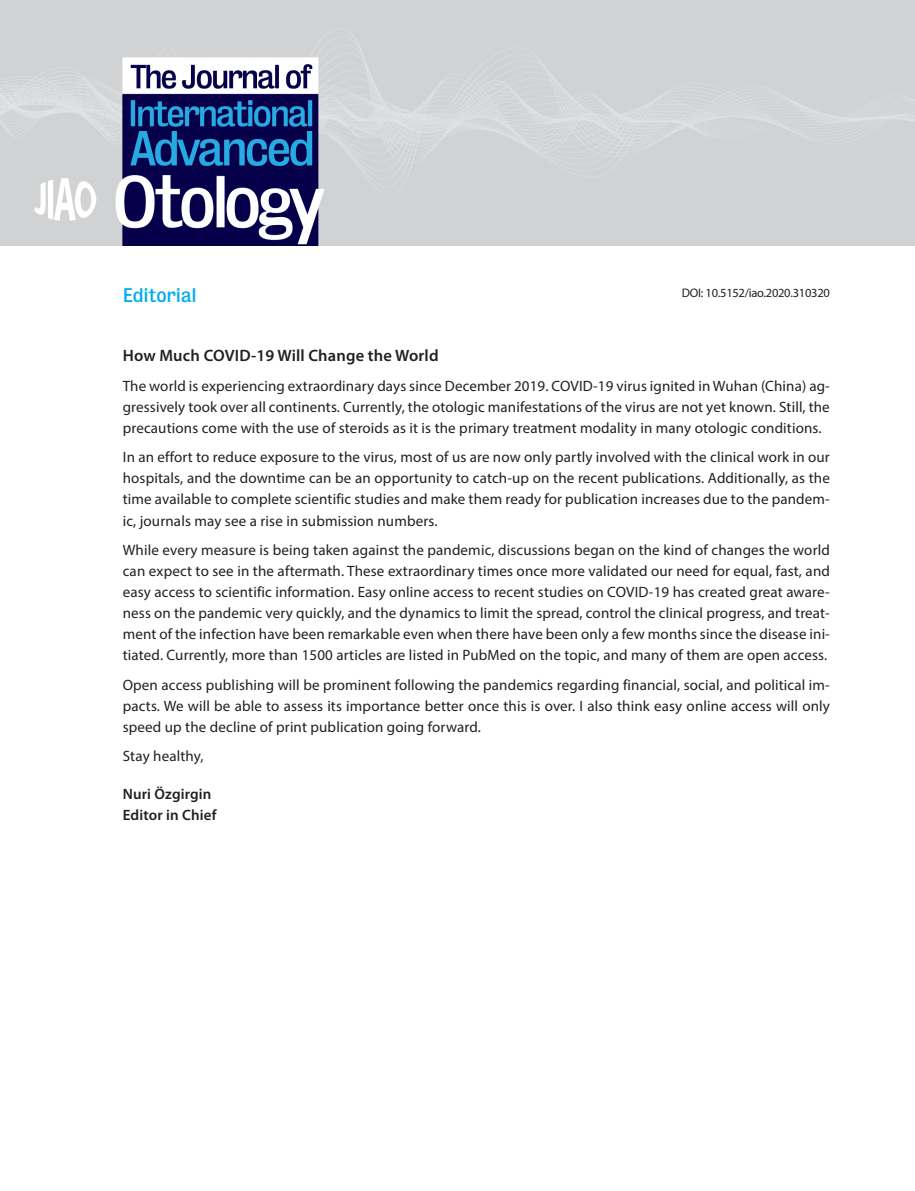
<style>
.page{position:relative;width:915px;height:1191px;background:#fff}
.page>*{position:absolute;margin:0;border:0;box-sizing:border-box;transform-origin:0 0}
.t1{font:18px "Bureau Grot Five Three";letter-spacing:.01em;color:#00aeef}
.t2{font:600 16.5px "Myriad Pro";letter-spacing:.01em;color:#231f20}
.t3{font:15px/21px "Myriad Pro";letter-spacing:.01em;color:#231f20;text-align:justify}
.t4{font:600 15px/21px "Myriad Pro";letter-spacing:.01em;color:#231f20}
.t5{font:12.45px "Myriad Pro";letter-spacing:-.02em;color:#231f20}
</style>
<div class="page">
<img style="left:0;top:0;width:914px;height:245px">
<svg style="left:34px;top:178px;width:62px;height:43px"></svg>
<p class="t1" style="left:123px;top:285px;width:75px">Editorial</p>
<p class="t5" style="left:681px;top:285px;width:149px">DOI: 10.5152/iao.2020.310320</p>
<p class="t2" style="left:123px;top:345px;width:317px">How Much COVID-19 Will Change the World</p>
<p class="t3" style="left:123px;top:375px;width:708px">The world is experiencing extraordinary days since December 2019. COVID-19 virus ignited in Wuhan (China) ag&shy;gressively took over all continents. Currently, the otologic manifestations of the virus are not yet known. Still, the precautions come with the use of steroids as it is the primary treatment modality in many otologic conditions.</p>
<p class="t3" style="left:123px;top:447px;width:708px">In an effort to reduce exposure to the virus, most of us are now only partly involved with the clinical work in our hospitals, and the downtime can be an opportunity to catch-up on the recent publications. Additionally, as the time available to complete scientific studies and make them ready for publication increases due to the pandem&shy;ic, journals may see a rise in submission numbers.</p>
<p class="t3" style="left:123px;top:539px;width:708px">While every measure is being taken against the pandemic, discussions began on the kind of changes the world can expect to see in the aftermath. These extraordinary times once more validated our need for equal, fast, and easy access to scientific information. Easy online access to recent studies on COVID-19 has created great aware&shy;ness on the pandemic very quickly, and the dynamics to limit the spread, control the clinical progress, and treat&shy;ment of the infection have been remarkable even when there have been only a few months since the disease ini&shy;tiated. Currently, more than 1500 articles are listed in PubMed on the topic, and many of them are open access.</p>
<p class="t3" style="left:123px;top:674px;width:708px">Open access publishing will be prominent following the pandemics regarding financial, social, and political im&shy;pacts. We will be able to assess its importance better once this is over. I also think easy online access will only speed up the decline of print publication going forward.</p>
<p class="t3" style="left:123px;top:745px;width:82px">Stay healthy,</p>
<p class="t4" style="left:123px;top:783px;width:95px">Nuri Özgirgin<br>Editor in Chief</p>
</div>
